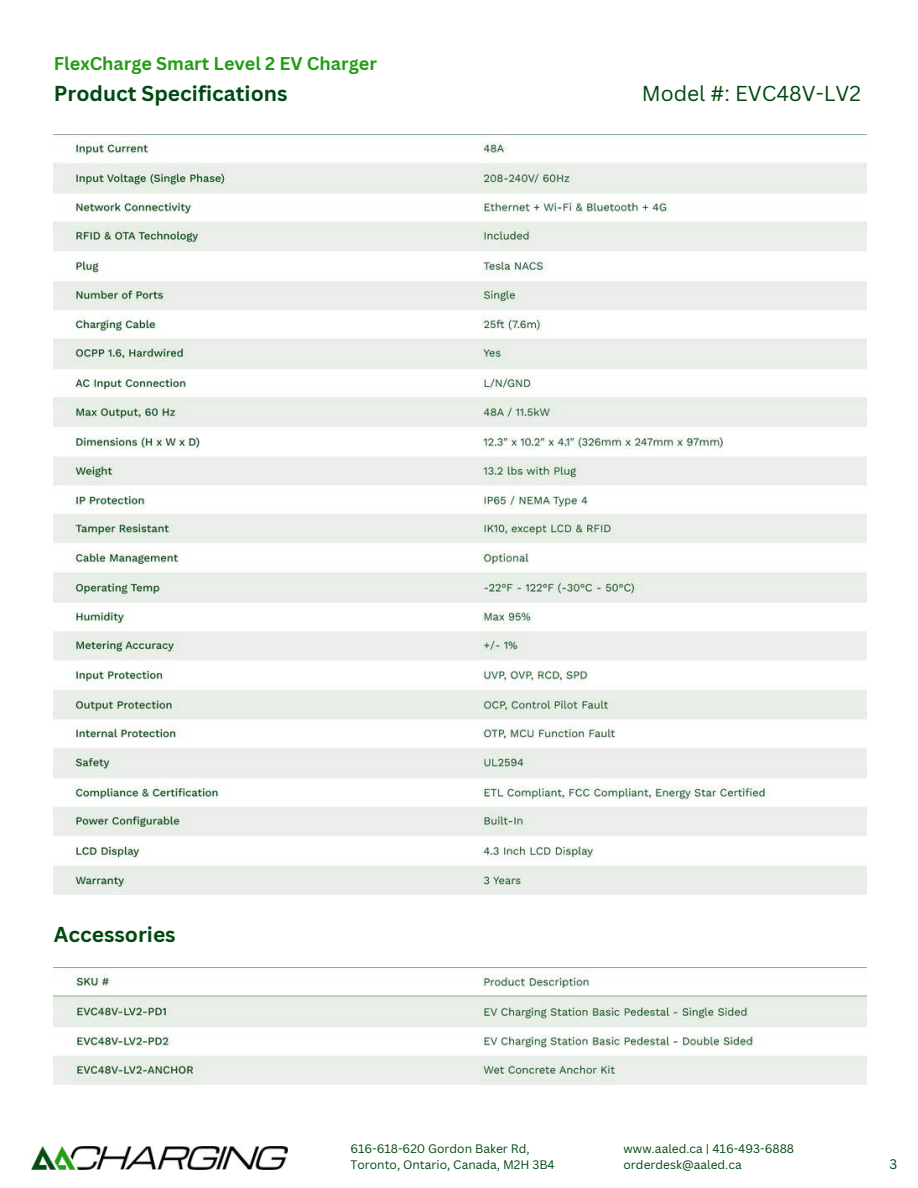
<style>
.page{position:relative;width:918px;height:1188px;background:#fff}
.page>*{position:absolute;margin:0;border:0;box-sizing:border-box;transform-origin:0 0}
.t1{font:700 21px "Canva Sans";color:#024911}
.t2{font:21px "Canva Sans";color:#024911}
.t3{font:700 18px "Canva Sans";color:#239d14}
.t4{font:13.5px "Canva Sans";color:#024911}
.t5{font:12px/16px "Canva Sans";color:#024911}
</style>
<div class="page">
<img style="left:31px;top:1146px;width:257px;height:24px">
<img style="left:54px;top:967px;width:812px;height:117px">
<img style="left:54px;top:135px;width:812px;height:759px">
<h2 class="t3" style="left:54px;top:51px;width:325px">FlexCharge Smart Level 2 EV Charger</h2>
<h1 class="t1" style="left:54px;top:79px;width:235px">Product Specifications</h1>
<h1 class="t2" style="left:642px;top:79px;width:221px">Model #: EVC48V-LV2</h1>
<h1 class="t1" style="left:54px;top:919px;width:123px">Accessories</h1>
<p class="t5" style="left:350px;top:1141px;width:206px">616-618-620 Gordon Baker Rd,<br>Toronto, Ontario, Canada, M2H 3B4</p>
<p class="t5" style="left:624px;top:1141px;width:172px">www.aaled.ca | 416-493-6888 orderdesk@aaled.ca</p>
<p class="t4" style="left:889px;top:1155px;width:9px">3</p>
</div>
